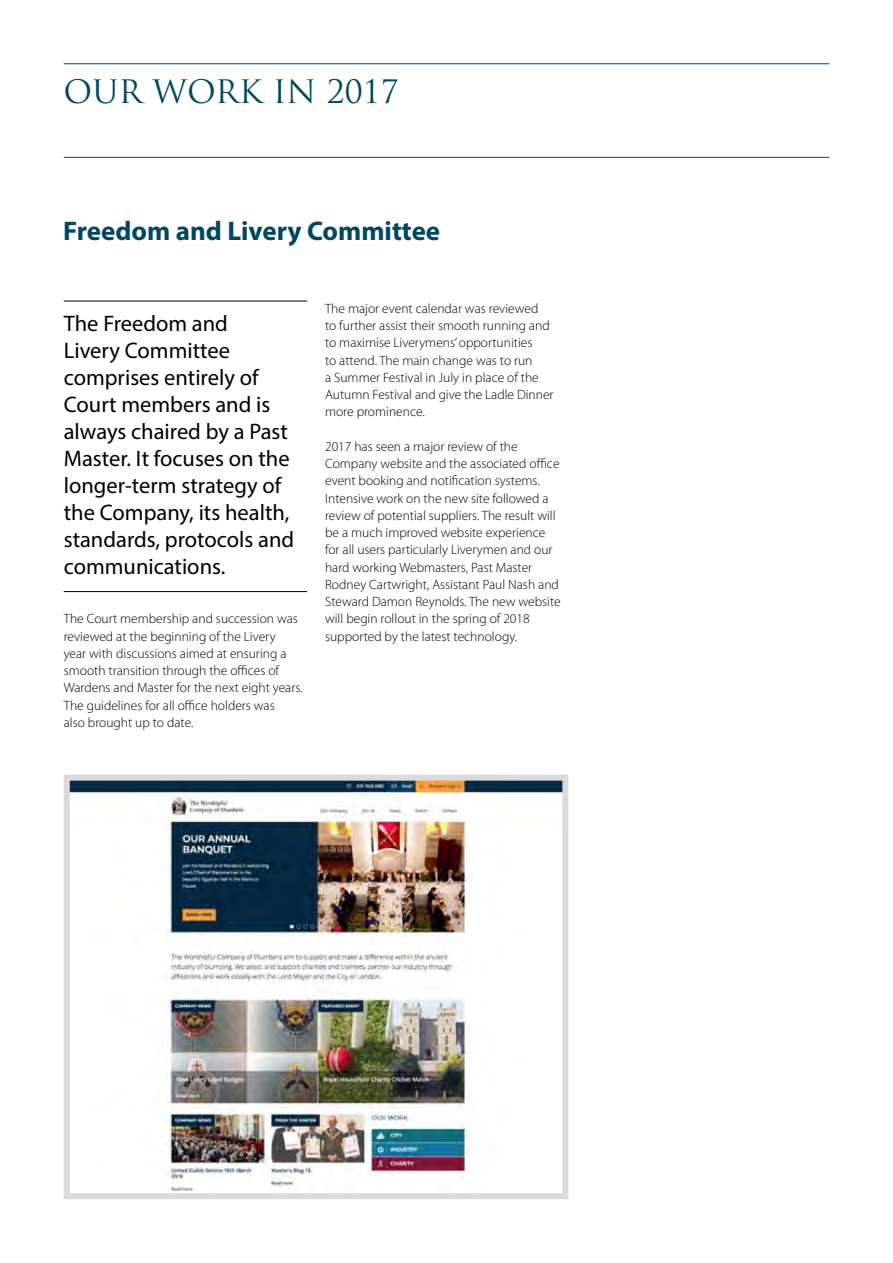
<style>
.page{position:relative;width:893px;height:1263px;background:#fff}
.page>*{position:absolute;margin:0;border:0;box-sizing:border-box;transform-origin:0 0}
.t1{font:31.5px "Trajan Pro";color:#004760}
.t2{font:700 27px "Myriad Pro";color:#004760}
.t3{font:22.5px/27px "Myriad Pro";color:#000}
.t4{font:300 13.5px/17.2px "Myriad Pro";color:#000}
</style>
<div class="page">
<hr style="left:64px;top:301px;width:243px;height:1px;background:#000">
<hr style="left:64px;top:591px;width:243px;height:1px;background:#000">
<hr style="left:64px;top:157px;width:765px;height:1px;background:#004760">
<hr style="left:64px;top:63px;width:765px;height:1px;background:#004760">
<img style="left:64px;top:774px;width:505px;height:425px">
<h1 class="t1" style="left:64px;top:72px;width:337px">OUR WORK IN 2017</h1>
<h2 class="t2" style="left:63px;top:214px;width:379px">Freedom and Livery Committee</h2>
<h3 class="t3" style="left:64px;top:310px;width:232px">The Freedom and<br>Livery Committee comprises entirely of<br>Court members and is always chaired by a Past<br>Master. It focuses on the longer-term strategy of the Company, its health, standards, protocols and communications.</h3>
<p class="t4" style="left:64px;top:610px;width:240px">The Court membership and succession was reviewed at the beginning of the Livery<br>year with discussions aimed at ensuring a smooth transition through the offices of Wardens and Master for the next eight years.<br>The guidelines for all office holders was<br>also brought up to date.</p>
<p class="t4" style="left:325px;top:300px;width:230px">The major event calendar was reviewed<br>to further assist their smooth running and to maximise Liverymens’ opportunities<br>to attend. The main change was to run<br>a Summer Festival in July in place of the Autumn Festival and give the Ladle Dinner more prominence.</p>
<p class="t4" style="left:325px;top:438px;width:237px">2017 has seen a major review of the Company website and the associated office event booking and notification systems.<br>Intensive work on the new site followed a review of potential suppliers. The result will be a much improved website experience for all users particularly Liverymen and our hard working Webmasters, Past Master Rodney Cartwright, Assistant Paul Nash and Steward Damon Reynolds. The new website will begin rollout in the spring of 2018 supported by the latest technology.</p>
</div>
